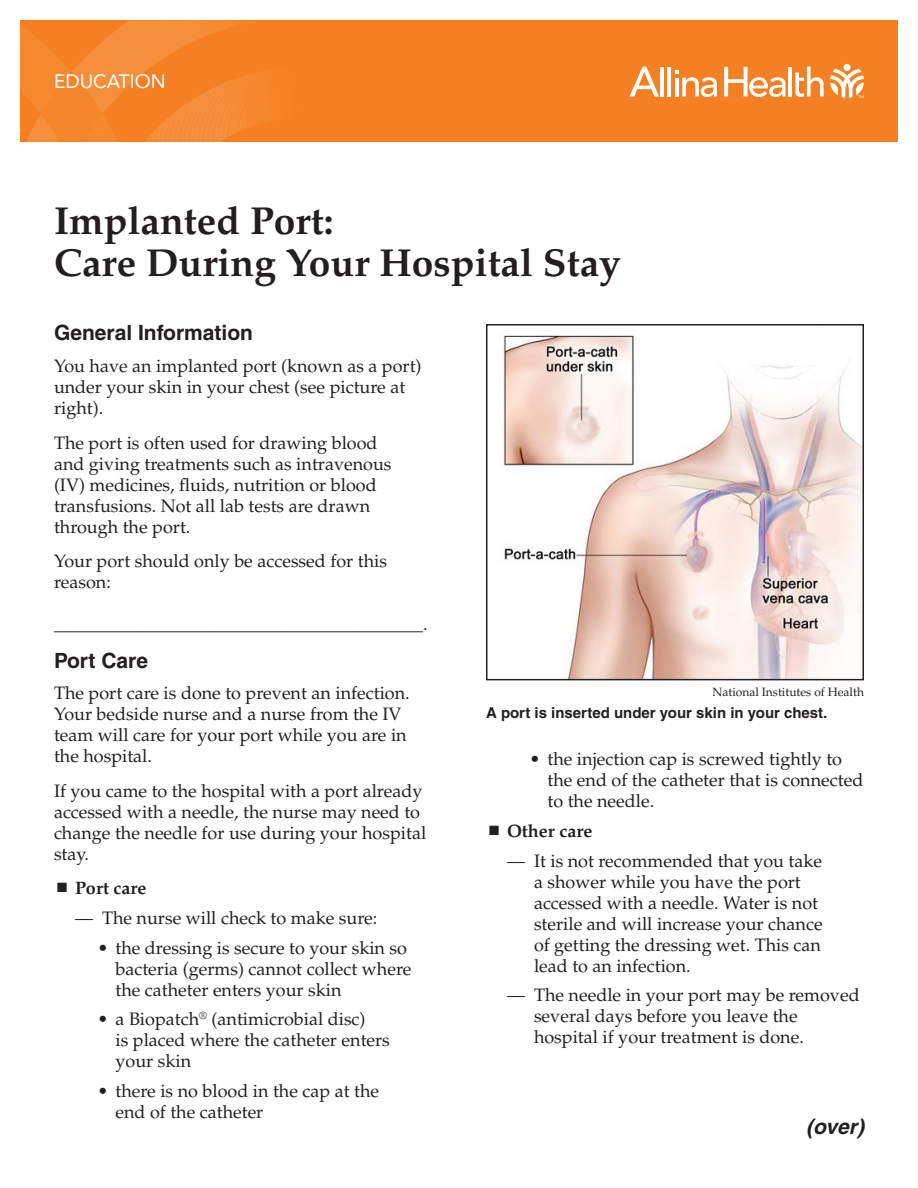
<style>
.page{position:relative;width:918px;height:1188px;background:#fff}
.page>*{position:absolute;margin:0;border:0;box-sizing:border-box;transform-origin:0 0}
.t1{font:700 39px/42px "Palatino";color:#231f20}
.Headline{font:700 21px "Helvetica";color:#231f20}
.t2{font:italic 700 21px "Helvetica";color:#231f20}
.Kicker{font:19.2px "Avenir LT Std";color:#fff}
.Body_copy{font:18px/21px "Palatino";color:#231f20}
.t3{font:700 18px "Palatino";color:#231f20}
.Cutline{font:700 15px "Helvetica";color:#231f20}
.copyright{font:12px "Palatino";color:#231f20}
</style>
<div class="page">
<div style="left:20px;top:20px;width:878px;height:122px;background:#f58023"></div>
<svg style="left:20px;top:20px;width:249px;height:122px"></svg>
<svg style="left:830px;top:69px;width:34px;height:29px"></svg>
<div style="left:844px;top:64px;width:7px;height:7px;background:#fff;border-radius:50%"></div>
<hr style="left:660px;top:67px;width:4px;height:30px;background:#fff">
<hr style="left:667px;top:67px;width:4px;height:30px;background:#fff">
<hr style="left:789px;top:67px;width:3px;height:30px;background:#fff">
<svg style="left:795px;top:67px;width:29px;height:30px"></svg>
<svg style="left:675px;top:71px;width:42px;height:26px"></svg>
<svg style="left:629px;top:67px;width:30px;height:30px"></svg>
<svg style="left:724px;top:67px;width:62px;height:30px"></svg>
<img style="left:503px;top:335px;width:358px;height:342px">
<div style="left:486px;top:324px;width:378px;height:356px;border:2px solid #231f20"></div>
<p class="Kicker" style="left:54px;top:70px;width:113px">EDUCATION</p>
<p class="t1" style="left:54px;top:200px;width:568px">Implanted Port:<br>Care During Your Hospital Stay</p>
<p class="Headline" style="left:54px;top:320px;width:201px">General Information</p>
<p class="Body_copy" style="left:54px;top:356px;width:369px">You have an implanted port (known as a port) under your skin in your chest (see picture at right).</p>
<p class="Body_copy" style="left:54px;top:432px;width:339px">The port is often used for drawing blood and giving treatments such as intravenous (IV) medicines, fluids, nutrition or blood transfusions. Not all lab tests are drawn through the port.</p>
<p class="Body_copy" style="left:54px;top:551px;width:335px">Your port should only be accessed for this reason:</p>
<p class="Body_copy" style="left:54px;top:614px;width:375px">_________________________________________.</p>
<p class="Headline" style="left:54px;top:647px;width:96px">Port Care</p>
<p class="Body_copy" style="left:54px;top:683px;width:357px">The port care is done to prevent an infection.<br>Your bedside nurse and a nurse from the IV team will care for your port while you are in the hospital.</p>
<p class="Body_copy" style="left:54px;top:781px;width:374px">If you came to the hospital with a port already accessed with a needle, the nurse may need to change the needle for use during your hospital stay.</p>
<p class="t3" style="left:75px;top:878px;width:73px">Port care</p>
<p class="Body_copy" style="left:75px;top:908px;width:304px">— The nurse will check to make sure:</p>
<p class="Body_copy" style="left:116px;top:937px;width:297px;text-indent:-18px">• the dressing is secure to your skin so bacteria (germs) cannot collect where the catheter enters your skin</p>
<p class="Body_copy" style="left:116px;top:1009px;width:276px;text-indent:-18px">• a Biopatch<sup>®</sup> (antimicrobial disc)<br>is placed where the catheter enters your skin</p>
<p class="Body_copy" style="left:116px;top:1081px;width:265px;text-indent:-18px">• there is no blood in the cap at the end of the catheter</p>
<p class="copyright" style="left:713px;top:685px;width:153px">National Institutes of Health</p>
<p class="Cutline" style="left:486px;top:704px;width:343px">A port is inserted under your skin in your chest.</p>
<p class="Body_copy" style="left:548px;top:749px;width:317px;text-indent:-18px">• the injection cap is screwed tightly to the end of the catheter that is connected to the needle.</p>
<p class="t3" style="left:507px;top:820px;width:87px">Other care</p>
<p class="Body_copy" style="left:534px;top:850px;width:290px;text-indent:-27px">— It is not recommended that you take a shower while you have the port accessed with a needle. Water is not sterile and will increase your chance of getting the dressing wet. This can lead to an infection.</p>
<p class="Body_copy" style="left:534px;top:985px;width:327px;text-indent:-27px">— The needle in your port may be removed several days before you leave the hospital if your treatment is done.</p>
<p class="t2" style="left:806px;top:1114px;width:59px">(over)</p>
</div>
